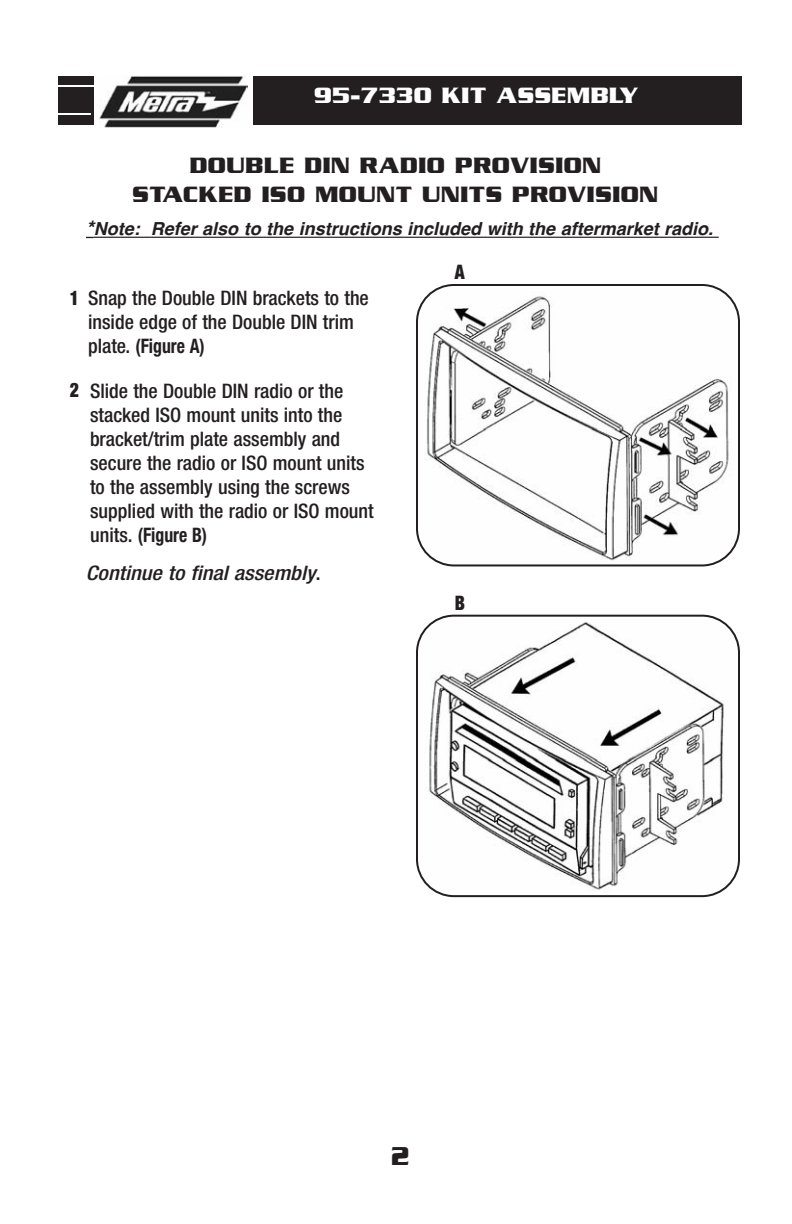
<style>
.page{position:relative;width:792px;height:1224px;background:#fff}
.page>*{position:absolute;margin:0;border:0;box-sizing:border-box;transform-origin:0 0}
.t1{font:700 28px "Serpentine ICG";color:#231f20;scale:.87 1}
.t2{font:700 24px/28.8px "Serpentine ICG";color:#231f20;text-align:center}
.t3{font:700 24px "Serpentine ICG";color:#fff}
.t4{font:500 condensed 20px/24px "Helvetica Neue";color:#231f20}
.t5{font:italic 500 condensed 20px "Helvetica Neue";color:#231f20;scale:1.12 1}
.t6{font:900 condensed 20px "Helvetica Neue";color:#231f20;scale:.89 1}
.t7{font:italic 700 18px "Helvetica";color:#231f20}
.s1{font-size:20px}
.s2{font-weight:700}
.s3{font-style:normal}
</style>
<div class="page">
<div style="left:58px;top:77px;width:684px;height:48px;background:#231f20"></div>
<div style="left:95px;top:54px;width:158px;height:89px;background:#fff"></div>
<img style="left:99px;top:76px;width:148px;height:52px">
<hr style="left:0;top:113px;width:91px;height:2px;background:#fff">
<hr style="left:0;top:85px;width:94px;height:2px;background:#fff">
<svg style="left:416px;top:615px;width:324px;height:282px"></svg>
<svg style="left:416px;top:284px;width:324px;height:282px"></svg>
<hr style="left:94px;top:237px;width:625px;height:1px;background:#231f20">
<p class="t3" style="left:314px;top:81px;width:327px">95-7330 KIT ASSEMBLY</p>
<p class="t2" style="left:132px;top:150px;width:528px">DOUBLE DIN RADIO PROVISION<br>STACKED ISO MOUNT UNITS PROVISION</p>
<p class="t7" style="left:86px;top:222px;width:629px"><span class="s1">*</span>Note: Refer also to the instructions included with the aftermarket radio.</p>
<p class="t6" style="left:70px;top:290px;width:12px">1</p>
<p class="t4" style="left:88px;top:288px;width:282px">Snap the Double DIN brackets to the inside edge of the Double DIN trim plate. <span class="s2">(Figure A)</span></p>
<p class="t6" style="left:70px;top:383px;width:12px">2</p>
<p class="t4" style="left:90px;top:380px;width:285px">Slide the Double DIN radio or the stacked ISO mount units into the bracket/trim plate assembly and secure the radio or ISO mount units to the assembly using the screws supplied with the radio or ISO mount units. <span class="s2">(Figure B)</span></p>
<p class="t5" style="left:86px;top:566px;width:211px">Continue to final assembly<span class="s3">.</span></p>
<p class="t6" style="left:455px;top:265px;width:13px">A</p>
<p class="t6" style="left:455px;top:596px;width:13px">B</p>
<h1 class="t1" style="left:391px;top:1139px;width:22px">2</h1>
</div>
